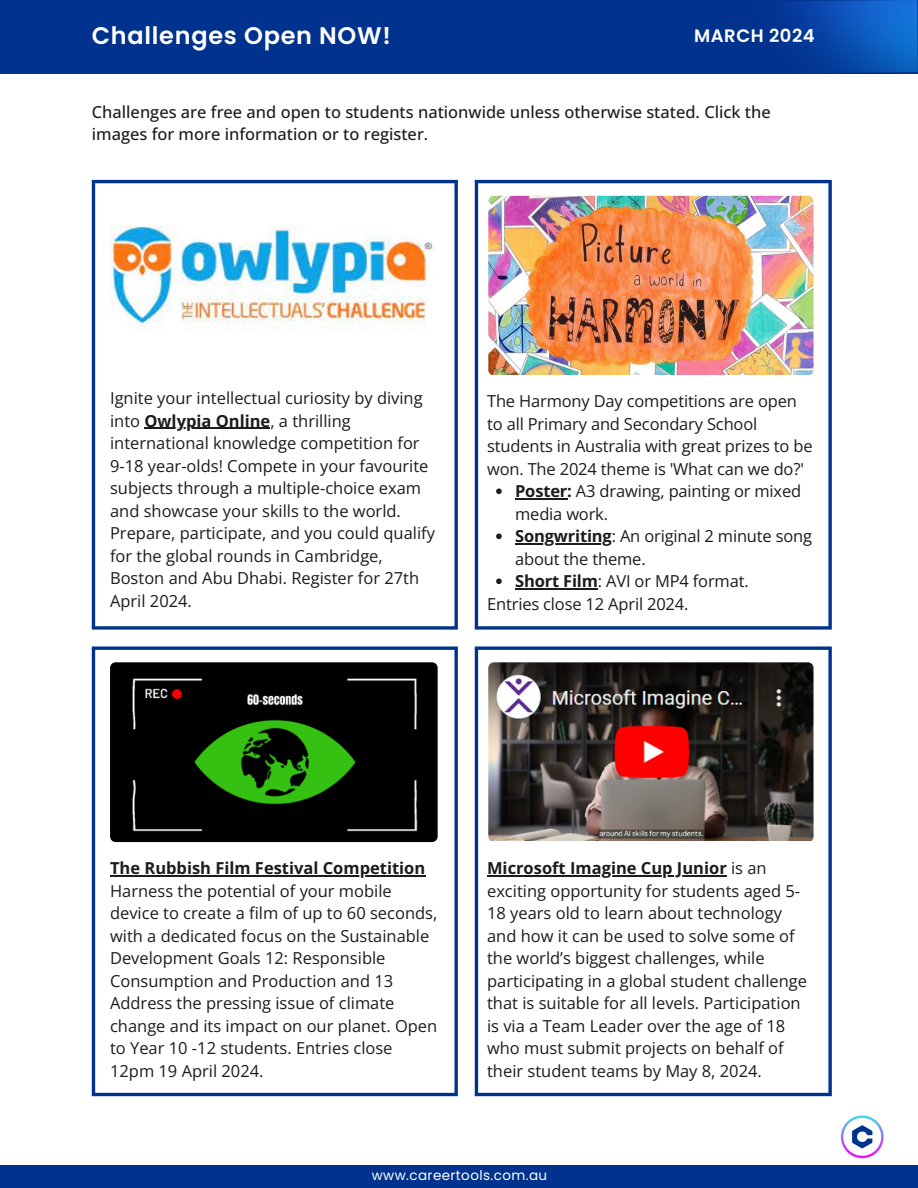
<style>
.page{position:relative;width:918px;height:1188px;background:#fff}
.page>*{position:absolute;margin:0;border:0;box-sizing:border-box;transform-origin:0 0}
.t1{font:600 24px "Poppins";letter-spacing:.03em;color:#fff}
.t2{font:600 18px "Poppins";letter-spacing:.03em;color:#fff}
.t3{font:16.5px/22.5px "Open Sans";color:#1b1c1e}
.t4{font:500 16.5px/22.5px "Open Sans";color:#1b1c1e}
.t5{font:700 16.5px "Open Sans";color:#1b1c1e}
.t6{font:13.5px "Poppins";letter-spacing:.03em;color:#fff}
.s1{font-weight:700}
</style>
<div class="page">
<svg style="left:841px;top:1115px;width:43px;height:43px"></svg>
<div style="left:0;top:0;width:918px;height:73px;background:#01338e"></div>
<img style="left:785px;top:0;width:133px;height:72px">
<div style="left:0;top:1165px;width:918px;height:23px;background:#01338e"></div>
<hr style="left:92px;top:183px;width:3px;height:443px;background:#01338e">
<svg style="left:454px;top:183px;width:4px;height:443px;background:#27529f"></svg>
<hr style="left:92px;top:180px;width:366px;height:3px;background:#01338e">
<svg style="left:92px;top:626px;width:366px;height:4px"></svg>
<hr style="left:475px;top:183px;width:3px;height:443px;background:#01338e">
<svg style="left:828px;top:183px;width:4px;height:443px;background:#27529f"></svg>
<hr style="left:475px;top:180px;width:357px;height:3px;background:#01338e">
<svg style="left:475px;top:626px;width:357px;height:4px"></svg>
<hr style="left:92px;top:650px;width:3px;height:443px;background:#01338e">
<svg style="left:454px;top:650px;width:4px;height:443px;background:#27529f"></svg>
<svg style="left:92px;top:646px;width:366px;height:4px"></svg>
<hr style="left:92px;top:1093px;width:366px;height:3px;background:#01338e">
<hr style="left:475px;top:650px;width:3px;height:443px;background:#01338e">
<svg style="left:828px;top:650px;width:4px;height:443px;background:#27529f"></svg>
<svg style="left:475px;top:646px;width:357px;height:4px"></svg>
<hr style="left:475px;top:1093px;width:357px;height:3px;background:#01338e">
<img style="left:110px;top:225px;width:324px;height:105px">
<img style="left:488px;top:196px;width:325px;height:178px">
<img style="left:488px;top:662px;width:325px;height:179px">
<hr style="left:144px;top:428px;width:126px;height:1px;background:#1b1c1e">
<hr style="left:110px;top:875px;width:315px;height:1px;background:#1b1c1e">
<svg style="left:496px;top:488px;width:6px;height:6px"></svg>
<hr style="left:515px;top:499px;width:52px;height:1px;background:#1b1c1e">
<svg style="left:496px;top:533px;width:6px;height:6px"></svg>
<hr style="left:515px;top:544px;width:97px;height:1px;background:#1b1c1e">
<svg style="left:496px;top:578px;width:6px;height:6px"></svg>
<hr style="left:515px;top:589px;width:83px;height:1px;background:#1b1c1e">
<hr style="left:487px;top:875px;width:240px;height:1px;background:#1b1c1e">
<img style="left:110px;top:662px;width:328px;height:180px">
<h1 class="t1" style="left:92px;top:19px;width:301px">Challenges Open NOW!</h1>
<p class="t2" style="left:694px;top:23px;width:122px">MARCH 2024</p>
<p class="t4" style="left:92px;top:100px;width:680px">Challenges are free and open to students nationwide unless otherwise stated. Click the images for more information or to register.</p>
<p class="t3" style="left:110px;top:386px;width:326px">Ignite your intellectual curiosity by diving into <span class="s1">Owlypia Online</span>, a thrilling international knowledge competition for 9-18 year-olds! Compete in your favourite subjects through a multiple-choice exam and showcase your skills to the world.<br>Prepare, participate, and you could qualify for the global rounds in Cambridge, Boston and Abu Dhabi. Register for 27th April 2024.</p>
<p class="t3" style="left:487px;top:390px;width:311px">The Harmony Day competitions are open</p>
<p class="t3" style="left:487px;top:412px;width:272px">to all Primary and Secondary School</p>
<p class="t3" style="left:487px;top:435px;width:327px">students in Australia with great prizes to be</p>
<p class="t3" style="left:487px;top:457px;width:318px">won. The 2024 theme is 'What can we do?'</p>
<p class="t3" style="left:515px;top:480px;width:288px"><span class="s1">Poster:</span> A3 drawing, painting or mixed</p>
<p class="t3" style="left:515px;top:502px;width:94px">media work.</p>
<p class="t3" style="left:515px;top:525px;width:299px"><span class="s1">Songwriting</span>: An original 2 minute song</p>
<p class="t3" style="left:515px;top:547px;width:132px">about the theme.</p>
<p class="t3" style="left:515px;top:570px;width:235px"><span class="s1">Short Film</span>: AVI or MP4 format.</p>
<p class="t3" style="left:487px;top:592px;width:203px">Entries close 12 April 2024.</p>
<p class="t5" style="left:110px;top:856px;width:317px">The Rubbish Film Festival Competition</p>
<p class="t3" style="left:110px;top:879px;width:329px">Harness the potential of your mobile device to create a film of up to 60 seconds, with a dedicated focus on the Sustainable Development Goals 12: Responsible Consumption and Production and 13<br>Address the pressing issue of climate change and its impact on our planet. Open to Year 10 -12 students. Entries close 12pm 19 April 2024.</p>
<p class="t3" style="left:487px;top:856px;width:321px"><span class="s1">Microsoft Imagine Cup Junior</span> is an exciting opportunity for students aged 5- 18 years old to learn about technology and how it can be used to solve some of the world’s biggest challenges, while participating in a global student challenge that is suitable for all levels. Participation is via a Team Leader over the age of 18 who must submit projects on behalf of their student teams by May 8, 2024.</p>
<p class="t6" style="left:372px;top:1166px;width:177px">www.careertools.com.au</p>
</div>
